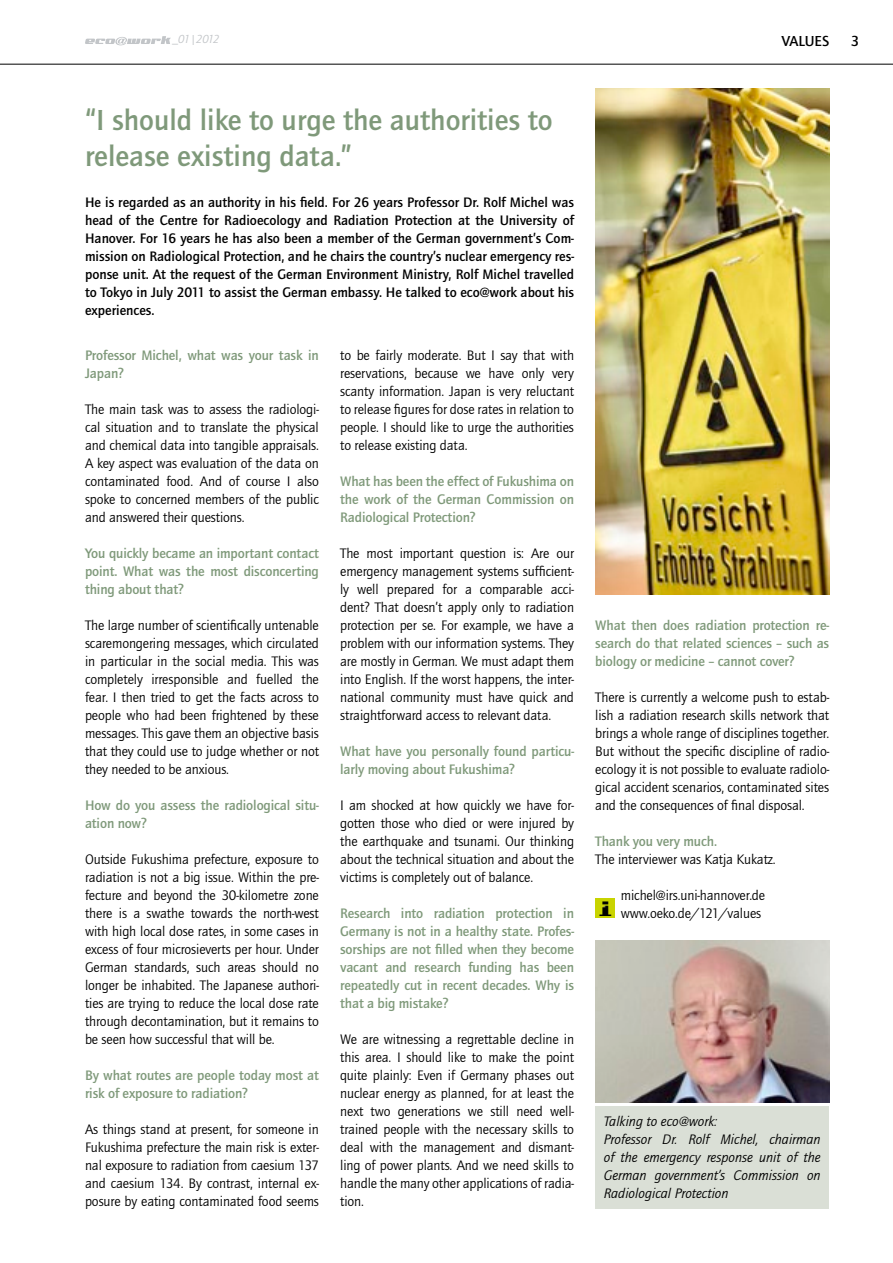
<style>
.page{position:relative;width:893px;height:1263px;background:#fff}
.page>*{position:absolute;margin:0;border:0;box-sizing:border-box;transform-origin:0 0}
.t1{font:700 30px/36px "Quay Itc T";color:#7f997a}
.t2{font:700 15px "Quay Itc T";color:#000}
.t3{font:14.25px/18px "Quay Itc T";letter-spacing:-.01em;color:#000;text-align:justify}
.t4{font:700 14.25px/18px "Quay Itc T";letter-spacing:-.01em;color:#7f997a}
.t5{font:700 14.25px/18px "Quay Itc T";color:#000;text-align:justify}
.t6{font:italic 14.25px/18px "Quay Itc T";color:#000}
.t7{font:italic 12px "Quay Itc T";letter-spacing:-.075em;color:#c2c5c8}
.s1{font-style:normal}
</style>
<div class="page">
<div style="left:595px;top:899px;width:19px;height:19px;background:#c8d400"></div>
<img style="left:599px;top:901px;width:13px;height:15px">
<div style="left:595px;top:1107px;width:234px;height:102px;background:#dadfd6"></div>
<hr style="left:0;top:64px;width:893px;height:1px;background:#000">
<img style="left:595px;top:941px;width:234px;height:161px">
<img style="left:595px;top:88px;width:234px;height:506px">
<svg style="left:85px;top:36px;width:86px;height:9px"></svg>
<p class="t7" style="left:172px;top:33px;width:49px"><span class="s1">_</span>01|2012</p>
<p class="t2" style="left:782px;top:32px;width:49px">VALUES</p>
<p class="t2" style="left:851px;top:32px;width:10px">3</p>
<h1 class="t1" style="left:85px;top:102px;width:469px">“I should like to urge the authorities to release existing data.”</h1>
<p class="t5" style="left:85px;top:193px;width:491px">He is regarded as an authority in his field. For 26 years Professor Dr. Rolf Michel was head of the Centre for Radioecology and Radiation Protection at the University of Hanover. For 16 years he has also been a member of the German government’s Com&shy;mission on Radiological Protection, and he chairs the country’s nuclear emergency res&shy;ponse unit. At the request of the German Environment Ministry, Rolf Michel travelled to Tokyo in July 2011 to assist the German embassy. He talked to eco@work about his experiences.</p>
<p class="t4" style="left:85px;top:346px;width:235px">Professor Michel, what was your task in<br>Japan?</p>
<p class="t3" style="left:85px;top:400px;width:235px">The main task was to assess the radiologi&shy;cal situation and to translate the physical and chemical data into tangible appraisals.<br>A key aspect was evaluation of the data on contaminated food. And of course I also spoke to concerned members of the public and answered their questions.</p>
<p class="t4" style="left:85px;top:544px;width:235px;text-align:justify">You quickly became an important contact point. What was the most disconcerting thing about that?</p>
<p class="t3" style="left:85px;top:616px;width:235px">The large number of scientifically untenable scaremongering messages, which circulated in particular in the social media. This was completely irresponsible and fuelled the fear. I then tried to get the facts across to people who had been frightened by these messages. This gave them an objective basis that they could use to judge whether or not they needed to be anxious.</p>
<p class="t4" style="left:85px;top:796px;width:235px">How do you assess the radiological situ&shy;ation now?</p>
<p class="t3" style="left:85px;top:850px;width:235px">Outside Fukushima prefecture, exposure to radiation is not a big issue. Within the pre&shy;fecture and beyond the 30-kilometre zone there is a swathe towards the north-west with high local dose rates, in some cases in excess of four microsieverts per hour. Under German standards, such areas should no longer be inhabited. The Japanese authori&shy;ties are trying to reduce the local dose rate through decontamination, but it remains to be seen how successful that will be.</p>
<p class="t4" style="left:85px;top:1066px;width:235px">By what routes are people today most at risk of exposure to radiation?</p>
<p class="t3" style="left:85px;top:1120px;width:235px">As things stand at present, for someone in Fukushima prefecture the main risk is exter&shy;nal exposure to radiation from caesium 137 and caesium 134. By contrast, internal ex&shy;posure by eating contaminated food seems</p>
<p class="t3" style="left:340px;top:346px;width:235px">to be fairly moderate. But I say that with reservations, because we have only very scanty information. Japan is very reluctant to release figures for dose rates in relation to people. I should like to urge the authorities to release existing data.</p>
<p class="t4" style="left:340px;top:472px;width:235px;text-align:justify">What has been the effect of Fukushima on the work of the German Commission on Radiological Protection?</p>
<p class="t3" style="left:340px;top:544px;width:235px">The most important question is: Are our emergency management systems sufficient&shy;ly well prepared for a comparable acci&shy;dent? That doesn’t apply only to radiation protection per se. For example, we have a problem with our information systems. They are mostly in German. We must adapt them into English. If the worst happens, the inter&shy;national community must have quick and straightforward access to relevant data.</p>
<p class="t4" style="left:340px;top:742px;width:235px">What have you personally found particu&shy;larly moving about Fukushima?</p>
<p class="t3" style="left:340px;top:796px;width:235px">I am shocked at how quickly we have for&shy;gotten those who died or were injured by the earthquake and tsunami. Our thinking about the technical situation and about the victims is completely out of balance.</p>
<p class="t4" style="left:340px;top:904px;width:235px;text-align:justify">Research into radiation protection in Germany is not in a healthy state. Profes&shy;sorships are not filled when they become vacant and research funding has been repeatedly cut in recent decades. Why is that a big mistake?</p>
<p class="t3" style="left:340px;top:1030px;width:235px">We are witnessing a regrettable decline in this area. I should like to make the point quite plainly: Even if Germany phases out nuclear energy as planned, for at least the next two generations we still need well&shy;trained people with the necessary skills to deal with the management and dismant&shy;ling of power plants. And we need skills to handle the many other applications of radia&shy;tion.</p>
<p class="t4" style="left:595px;top:616px;width:235px;text-align:justify">What then does radiation protection re&shy;search do that related sciences – such as biology or medicine – cannot cover?</p>
<p class="t3" style="left:595px;top:688px;width:235px">There is currently a welcome push to estab&shy;lish a radiation research skills network that brings a whole range of disciplines together.<br>But without the specific discipline of radio&shy;ecology it is not possible to evaluate radiolo&shy;gical accident scenarios, contaminated sites and the consequences of final disposal.</p>
<p class="t4" style="left:595px;top:832px;width:123px">Thank you very much.</p>
<p class="t3" style="left:595px;top:850px;width:182px">The interviewer was Katja Kukatz.</p>
<p class="t3" style="left:621px;top:886px;width:146px">michel@irs.uni-hannover.de www.oeko.de/121/values</p>
<p class="t6" style="left:604px;top:1112px;width:218px">Talking to eco@work:<br>Professor Dr. Rolf Michel, chairman of the emergency response unit of the<br>German government’s Commission on<br>Radiological Protection</p>
</div>
